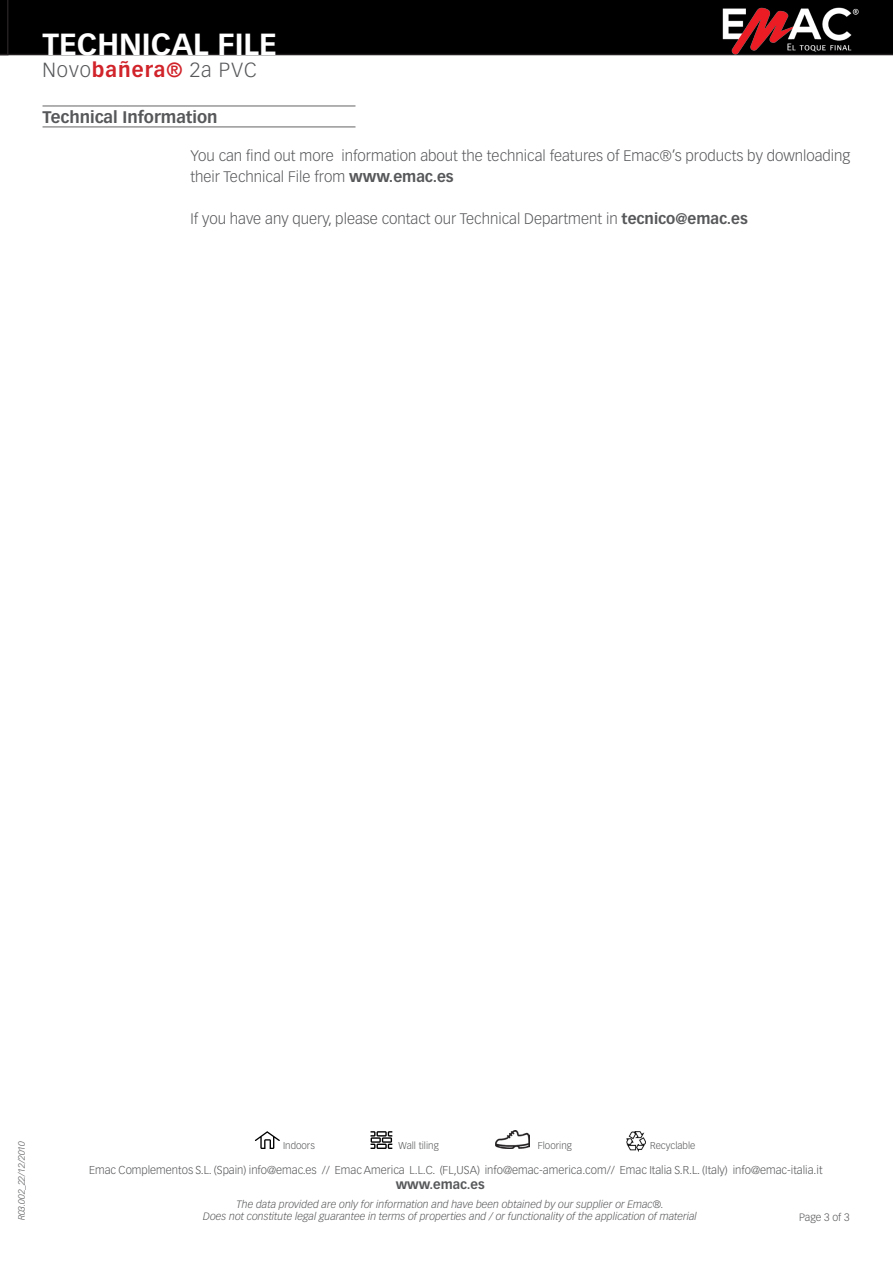
<style>
.page{position:relative;width:893px;height:1263px;background:#fff}
.page>*{position:absolute;margin:0;border:0;box-sizing:border-box;transform-origin:0 0}
.t1{font:700 30px "Vectora LT Std";color:#fff}
.t2{font:300 20.1px "Vectora LT Std";letter-spacing:.05em;color:#57585a}
.t3{font:700 16.5px "Vectora LT Std";color:#57585a}
.t4{font:300 15px/21px "Vectora LT Std";color:#57585a}
.t5{font:700 12.75px "Vectora LT Std";color:#57585a}
.t6{font:300 11.25px "Vectora LT Std";color:#57585a}
.t7{font:italic 300 10.5px/12.6px "Vectora LT Std";color:#57585a;text-align:center}
.t8{font:300 10.5px "Vectora LT Std";color:#57585a}
.t9{font:300 9.75px "Vectora LT Std";color:#57585a}
.t10{font:italic 300 9px "Vectora LT Std";color:#57585a}
.s1{font-weight:700;color:#d1232a}
.s2{font-weight:700}
</style>
<div class="page">
<div style="left:9px;top:0;width:884px;height:55px;background:#000"></div>
<img style="left:715px;top:1px;width:149px;height:55px">
<hr style="left:43px;top:106px;width:312px;height:1px;background:#636366">
<hr style="left:43px;top:127px;width:312px;height:1px;background:#636366">
<svg style="left:0;top:0;width:9px;height:55px"></svg>
<svg style="left:255px;top:1131px;width:25px;height:18px"></svg>
<svg style="left:371px;top:1131px;width:21px;height:18px"></svg>
<img style="left:626px;top:1131px;width:20px;height:20px">
<img style="left:496px;top:1131px;width:34px;height:18px">
<h1 class="t1" style="left:43px;top:26px;width:236px">TECHNICAL FILE</h1>
<p class="t2" style="left:43px;top:58px;width:216px">Novo<span class="s1">bañera®</span> 2a PVC</p>
<p class="t3" style="left:43px;top:107px;width:177px">Technical Information</p>
<p class="t4" style="left:190px;top:145px;width:661px">You can find out more information about the technical features of Emac®’s products by downloading their Technical File from <span class="s2">www.emac.es</span></p>
<p class="t4" style="left:190px;top:208px;width:559px">If you have any query, please contact our Technical Department in <span class="s2">tecnico@emac.es</span></p>
<p class="t10" style="left:16px;top:1220px;width:81px;rotate:-90deg">R03.002_22/12/2010</p>
<p class="t9" style="left:283px;top:1140px;width:33px">Indoors</p>
<p class="t9" style="left:399px;top:1140px;width:42px">Wall tiling</p>
<p class="t9" style="left:538px;top:1140px;width:36px">Flooring</p>
<p class="t9" style="left:650px;top:1140px;width:47px">Recyclable</p>
<p class="t6" style="left:89px;top:1163px;width:735px">Emac Complementos S.L. (Spain) info@emac.es // Emac America L.L.C. (FL,USA) info@emac-america.com// Emac Italia S.R.L. (Italy) info@emac-italia.it</p>
<p class="t5" style="left:396px;top:1177px;width:90px">www.emac.es</p>
<p class="t7" style="left:203px;top:1198px;width:495px">The data provided are only for information and have been obtained by our supplier or Emac®.<br>Does not constitute legal guarantee in terms of properties and / or functionality of the application of material</p>
<p class="t8" style="left:799px;top:1211px;width:52px">Page 3 of 3</p>
</div>
